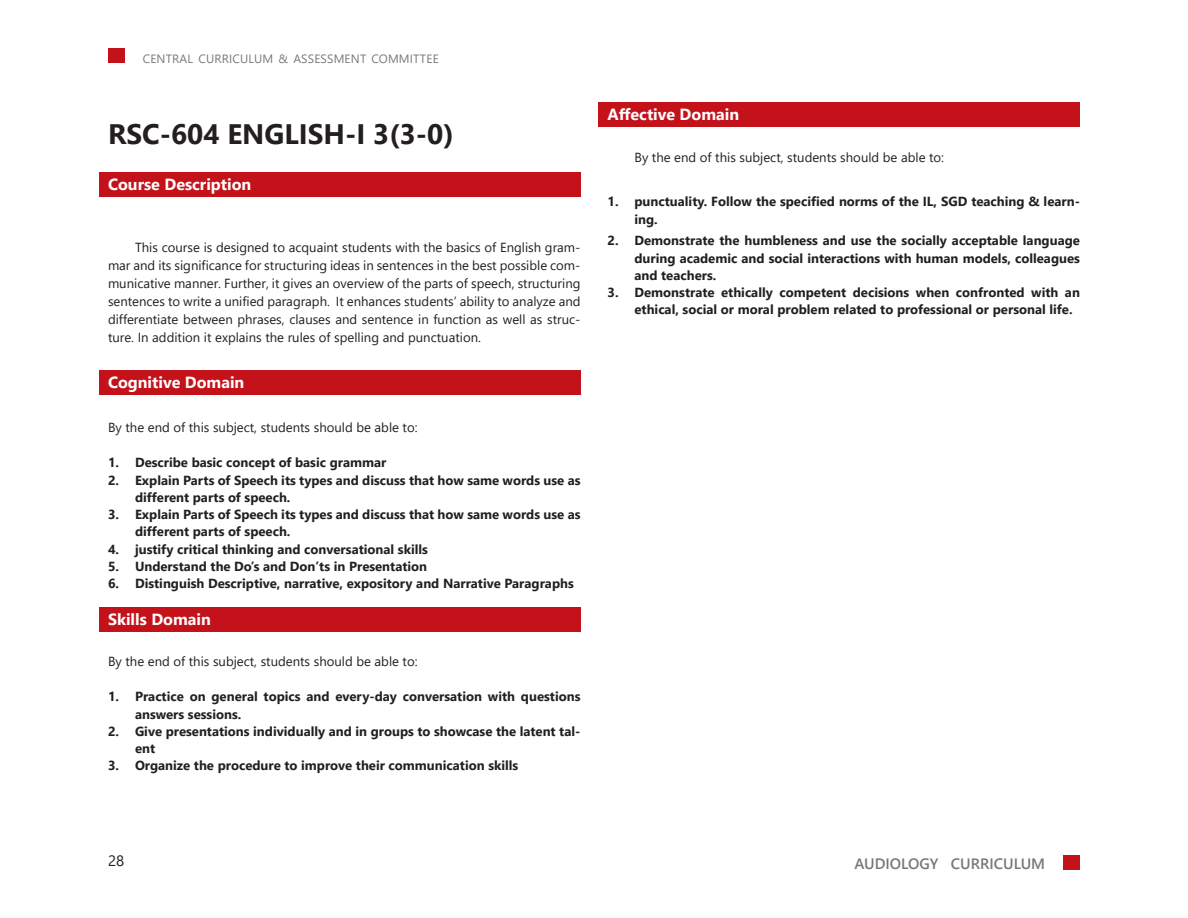
<style>
.page{position:relative;width:1188px;height:918px;background:#fff}
.page>*{position:absolute;margin:0;border:0;box-sizing:border-box;transform-origin:0 0}
.Big_Heading_Black{font:700 28.2px "Segoe UI";color:#231f20}
.Red_strip_heading{font:700 16.2px "Segoe UI";color:#fff}
.t1{font:600 15px "Segoe UI";color:#76787b}
.t2{font:15px "Segoe UI";color:#231f20}
.t3{font:700 13.2px/17.2px "Segoe UI";color:#231f20}
.Body_Text_NWSM_8_75{font:13.2px/18px "Segoe UI";color:#231f20;text-align:justify}
.By_the_end_line{font:13.2px "Segoe UI";color:#231f20}
.t4{font:12px "Segoe UI";letter-spacing:.015em;color:#76787b}
</style>
<div class="page">
<div style="left:108px;top:49px;width:16px;height:14px;background:#c4121a"></div>
<div style="left:1064px;top:855px;width:16px;height:14px;background:#c4121a"></div>
<div style="left:99px;top:173px;width:481px;height:24px;background:#c4121a"></div>
<div style="left:99px;top:371px;width:481px;height:24px;background:#c4121a"></div>
<div style="left:99px;top:608px;width:481px;height:24px;background:#c4121a"></div>
<div style="left:598px;top:102px;width:482px;height:24px;background:#c4121a"></div>
<p class="t4" style="left:143px;top:47px;width:297px">CENTRAL CURRICULUM &amp; ASSESSMENT COMMITTEE</p>
<p class="Big_Heading_Black" style="left:108px;top:107px;width:347px">RSC-604 ENGLISH-I 3(3-0)</p>
<p class="Red_strip_heading" style="left:108px;top:169px;width:145px">Course Description</p>
<p class="Body_Text_NWSM_8_75" style="left:108px;top:237px;width:474px;text-indent:27px">This course is designed to acquaint students with the basics of English gram&shy;mar and its significance for structuring ideas in sentences in the best possible com&shy;municative manner. Further, it gives an overview of the parts of speech, structuring sentences to write a unified paragraph. It enhances students’ ability to analyze and differentiate between phrases, clauses and sentence in function as well as struc&shy;ture. In addition it explains the rules of spelling and punctuation.</p>
<p class="Red_strip_heading" style="left:108px;top:367px;width:138px">Cognitive Domain</p>
<p class="By_the_end_line" style="left:108px;top:415px;width:311px">By the end of this subject, students should be able to:</p>
<p class="t3" style="left:108px;top:453px;width:280px">1. Describe basic concept of basic grammar</p>
<p class="t3" style="left:135px;top:470px;width:447px;text-indent:-27px">2. Explain Parts of Speech its types and discuss that how same words use as different parts of speech.</p>
<p class="t3" style="left:135px;top:505px;width:447px;text-indent:-27px">3. Explain Parts of Speech its types and discuss that how same words use as different parts of speech.</p>
<p class="t3" style="left:108px;top:539px;width:322px">4. justify critical thinking and conversational skills</p>
<p class="t3" style="left:108px;top:556px;width:321px">5. Understand the Do’s and Don’ts in Presentation</p>
<p class="t3" style="left:108px;top:574px;width:467px">6. Distinguish Descriptive, narrative, expository and Narrative Paragraphs</p>
<p class="Red_strip_heading" style="left:108px;top:604px;width:104px">Skills Domain</p>
<p class="By_the_end_line" style="left:108px;top:649px;width:311px">By the end of this subject, students should be able to:</p>
<p class="t3" style="left:135px;top:687px;width:447px;text-indent:-27px">1. Practice on general topics and every-day conversation with questions answers sessions.</p>
<p class="t3" style="left:135px;top:721px;width:447px;text-indent:-27px">2. Give presentations individually and in groups to showcase the latent tal&shy;ent</p>
<p class="t3" style="left:108px;top:756px;width:412px">3. Organize the procedure to improve their communication skills</p>
<p class="Red_strip_heading" style="left:608px;top:99px;width:133px">Affective Domain</p>
<p class="Body_Text_NWSM_8_75" style="left:634px;top:147px;width:311px">By the end of this subject, students should be able to:</p>
<p class="t3" style="left:634px;top:192px;width:447px;text-indent:-27px">1. punctuality. Follow the specified norms of the IL, SGD teaching &amp; learn&shy;ing.</p>
<p class="t3" style="left:634px;top:231px;width:447px;text-align:justify;text-indent:-27px">2. Demonstrate the humbleness and use the socially acceptable language during academic and social interactions with human models, colleagues and teachers.</p>
<p class="t3" style="left:634px;top:283px;width:447px;text-indent:-27px">3. Demonstrate ethically competent decisions when confronted with an ethical, social or moral problem related to professional or personal life.</p>
<p class="t2" style="left:108px;top:846px;width:18px">28</p>
<p class="t1" style="left:854px;top:850px;width:192px">AUDIOLOGY CURRICULUM</p>
</div>
